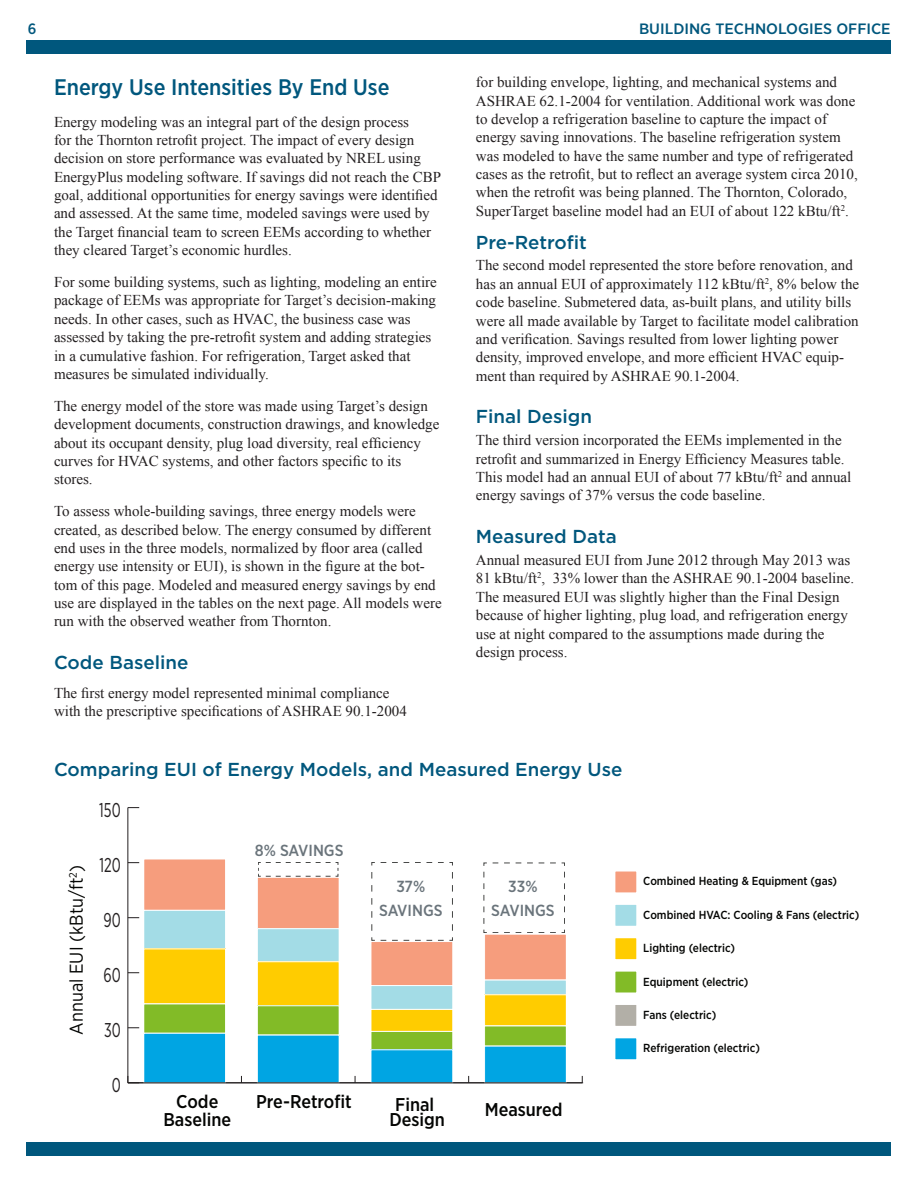
<style>
.page{position:relative;width:918px;height:1188px;background:#fff}
.page>*{position:absolute;margin:0;border:0;box-sizing:border-box;transform-origin:0 0}
.t1{font:500 22.5px "Gotham Narrow";letter-spacing:-.01em;color:#00577d}
.t2{font:19.95px "Gotham Narrow";color:#231f20;scale:.74 1}
.t3{font:500 18.75px "Gotham";color:#00577d}
.t4{font:500 18.45px/18.5px "Gotham Narrow";color:#040503;text-align:center}
.t5{font:18.45px "Gotham Narrow";color:#040503}
.t6{font:500 16.05px/24.3px "Gotham Narrow";color:#6a747b;text-align:center}
.t7{font:15px/18.3px "Times New Roman";color:#231f20}
.t8{font:500 15px "Gotham Narrow";color:#00577d;scale:1.1 1}
.t9{font:500 15px "Gotham Narrow";color:#00577d}
.t10{font:500 11.7px "Gotham Narrow";color:#040503}
</style>
<div class="page">
<div style="left:27px;top:40px;width:864px;height:13px;background:#00577d"></div>
<div style="left:27px;top:1142px;width:864px;height:14px;background:#00577d"></div>
<div style="left:615px;top:938px;width:22px;height:22px;background:#fc0"></div>
<div style="left:614px;top:937px;width:23px;height:23px;border:1px solid #fff"></div>
<div style="left:615px;top:971px;width:22px;height:22px;background:#82bb27"></div>
<div style="left:614px;top:971px;width:23px;height:22px;border:1px solid #fff"></div>
<div style="left:615px;top:1004px;width:22px;height:22px;background:#b2afa7"></div>
<div style="left:614px;top:1004px;width:23px;height:23px;border:1px solid #fff"></div>
<div style="left:615px;top:1038px;width:22px;height:22px;background:#00a5e3"></div>
<div style="left:614px;top:1037px;width:23px;height:23px;border:1px solid #fff"></div>
<hr style="left:128px;top:1083px;width:454px;height:1px;background:#231f20">
<hr style="left:128px;top:808px;width:1px;height:275px;background:#231f20">
<svg style="left:128px;top:1076px;width:11px;height:8px"></svg>
<div style="left:144px;top:859px;width:82px;height:51px;background:#f69d7d"></div>
<div style="left:143px;top:858px;width:83px;height:53px;border:1px solid #fff"></div>
<div style="left:257px;top:877px;width:82px;height:52px;background:#f69d7d"></div>
<div style="left:257px;top:877px;width:83px;height:52px;border:1px solid #fff"></div>
<div style="left:371px;top:942px;width:82px;height:44px;background:#f69d7d"></div>
<div style="left:370px;top:941px;width:83px;height:45px;border:1px solid #fff"></div>
<div style="left:485px;top:934px;width:81px;height:46px;background:#f69d7d"></div>
<div style="left:484px;top:934px;width:83px;height:47px;border:1px solid #fff"></div>
<div style="left:144px;top:910px;width:82px;height:39px;background:#a3dce6"></div>
<div style="left:143px;top:910px;width:83px;height:39px;border:1px solid #fff"></div>
<div style="left:257px;top:929px;width:82px;height:33px;background:#a3dce6"></div>
<div style="left:257px;top:928px;width:83px;height:34px;border:1px solid #fff"></div>
<div style="left:371px;top:986px;width:82px;height:23px;background:#a3dce6"></div>
<div style="left:370px;top:985px;width:83px;height:25px;border:1px solid #fff"></div>
<div style="left:485px;top:980px;width:81px;height:15px;background:#a3dce6"></div>
<div style="left:484px;top:980px;width:83px;height:15px;border:1px solid #fff"></div>
<div style="left:144px;top:949px;width:82px;height:55px;background:#fc0"></div>
<div style="left:257px;top:962px;width:82px;height:44px;background:#fc0"></div>
<div style="left:257px;top:961px;width:82px;height:45px;border:1px solid #fff"></div>
<div style="left:371px;top:1009px;width:82px;height:22px;background:#fc0"></div>
<div style="left:371px;top:1009px;width:82px;height:23px;border:1px solid #fff"></div>
<div style="left:485px;top:995px;width:81px;height:31px;background:#fc0"></div>
<div style="left:484px;top:995px;width:83px;height:31px;border:1px solid #fff"></div>
<div style="left:144px;top:1004px;width:82px;height:29px;background:#82bb27"></div>
<div style="left:143px;top:1003px;width:83px;height:31px;border:1px solid #fff"></div>
<div style="left:257px;top:1006px;width:82px;height:29px;background:#82bb27"></div>
<div style="left:257px;top:1005px;width:83px;height:31px;border:1px solid #fff"></div>
<div style="left:371px;top:1031px;width:82px;height:19px;background:#82bb27"></div>
<div style="left:370px;top:1031px;width:83px;height:19px;border:1px solid #fff"></div>
<div style="left:485px;top:1026px;width:81px;height:20px;background:#82bb27"></div>
<div style="left:484px;top:1025px;width:83px;height:22px;border:1px solid #fff"></div>
<div style="left:144px;top:1033px;width:82px;height:50px;background:#00a5e3"></div>
<div style="left:143px;top:1033px;width:83px;height:50px;border:1px solid #fff"></div>
<div style="left:257px;top:1035px;width:82px;height:48px;background:#00a5e3"></div>
<div style="left:257px;top:1035px;width:83px;height:48px;border:1px solid #fff"></div>
<div style="left:371px;top:1050px;width:82px;height:33px;background:#00a5e3"></div>
<div style="left:485px;top:1046px;width:81px;height:37px;background:#00a5e3"></div>
<div style="left:484px;top:1046px;width:83px;height:37px;border:1px solid #fff"></div>
<hr style="left:128px;top:1082px;width:455px;height:1px;background:#231f20">
<svg style="left:258px;top:862px;width:81px;height:15px"></svg>
<svg style="left:372px;top:862px;width:81px;height:79px"></svg>
<div style="left:615px;top:904px;width:22px;height:22px;background:#a3dce6"></div>
<div style="left:614px;top:904px;width:23px;height:23px;border:1px solid #fff"></div>
<div style="left:615px;top:871px;width:22px;height:22px;background:#f69d7d"></div>
<div style="left:614px;top:871px;width:23px;height:22px;border:1px solid #fff"></div>
<svg style="left:484px;top:863px;width:81px;height:70px"></svg>
<p class="t9" style="left:28px;top:19px;width:10px">6</p>
<p class="t8" style="left:639px;top:19px;width:215px">Building Technologies OFFICE</p>
<h1 class="t1" style="left:54px;top:73px;width:337px">Energy Use I ntensities By End Use</h1>
<p class="t7" style="left:54px;top:112px;width:389px">Energy modeling was an integral part of the design process<br>for the Thornton retrofit project. The impact of every design decision on store performance was evaluated by NREL using EnergyPlus modeling software. If savings did not reach the CBP goal, additional opportunities for energy savings were identified and assessed. At the same time, modeled savings were used by the Target financial team to screen EEMs according to whether they cleared Target’s economic hurdles.</p>
<p class="t7" style="left:54px;top:273px;width:384px">For some building systems, such as lighting, modeling an entire package of EEMs was appropriate for Target’s decision-making needs. In other cases, such as HVAC, the business case was assessed by taking the pre-retrofit system and adding strategies in a cumulative fashion. For refrigeration, Target asked that measures be simulated individually.</p>
<p class="t7" style="left:54px;top:396px;width:387px">The energy model of the store was made using Target’s design development documents, construction drawings, and knowledge about its occupant density, plug load diversity, real efficiency curves for HVAC systems, and other factors specific to its stores.</p>
<p class="t7" style="left:54px;top:502px;width:389px">To assess whole-building savings, three energy models were created, as described below. The energy consumed by different end uses in the three models, normalized by floor area (called energy use intensity or EUI), is shown in the figure at the bot&shy;tom of this page. Modeled and measured energy savings by end use are displayed in the tables on the next page. All models were run with the observed weather from Thornton.</p>
<p class="t3" style="left:54px;top:650px;width:136px">Code Baseline</p>
<p class="t7" style="left:54px;top:683px;width:354px">The first energy model represented minimal compliance with the prescriptive specifications of ASHRAE 90.1-2004</p>
<p class="t7" style="left:476px;top:73px;width:383px">for building envelope, lighting, and mechanical systems and ASHRAE 62.1-2004 for ventilation. Additional work was done to develop a refrigeration baseline to capture the impact of energy saving innovations. The baseline refrigeration system was modeled to have the same number and type of refrigerated cases as the retrofit, but to reflect an average system circa 2010, when the retrofit was being planned. The Thornton, Colorado, SuperTarget baseline model had an EUI of about 122 kBtu/ft<sup>2</sup>.</p>
<p class="t3" style="left:476px;top:230px;width:113px">Pre-Retrofit</p>
<p class="t7" style="left:476px;top:256px;width:385px">The second model represented the store before renovation, and has an annual EUI of approximately 112 kBtu/ft<sup>2</sup>, 8% below the code baseline. Submetered data, as-built plans, and utility bills were all made available by Target to facilitate model calibration and verification. Savings resulted from lower lighting power density, improved envelope, and more efficient HVAC equip&shy;ment than required by ASHRAE 90.1-2004.</p>
<p class="t3" style="left:476px;top:405px;width:118px">Final Design</p>
<p class="t7" style="left:476px;top:431px;width:377px">The third version incorporated the EEMs implemented in the retrofit and summarized in Energy Efficiency Measures table.<br>This model had an annual EUI of about 77 kBtu/ft<sup>2</sup> and annual energy savings of 37% versus the code baseline.</p>
<p class="t3" style="left:476px;top:524px;width:142px">Measured Data</p>
<p class="t7" style="left:476px;top:551px;width:380px">Annual measured EUI from June 2012 through May 2013 was 81 kBtu/ft<sup>2</sup>, 33% lower than the ASHRAE 90.1-2004 baseline.<br>The measured EUI was slightly higher than the Final Design because of higher lighting, plug load, and refrigeration energy use at night compared to the assumptions made during the design process.</p>
<p class="t3" style="left:54px;top:757px;width:570px">Comparing EUI of Energy Models, and Measured Energy Use</p>
<h2 class="t2" style="left:99px;top:798px;width:30px">150</h2>
<p class="t5" style="left:65px;top:1035px;width:171px;rotate:-90deg">Annual EUI (kBtu/ft<sup>2</sup>)</p>
<h2 class="t2" style="left:99px;top:853px;width:30px">120</h2>
<h2 class="t2" style="left:103px;top:908px;width:25px">90</h2>
<h2 class="t2" style="left:103px;top:963px;width:25px">60</h2>
<h2 class="t2" style="left:104px;top:1018px;width:24px">30</h2>
<h2 class="t2" style="left:112px;top:1073px;width:14px">0</h2>
<p class="t6" style="left:255px;top:838px;width:90px">8% SAVINGS</p>
<p class="t6" style="left:379px;top:874px;width:65px">37%<br>SAVINGS</p>
<p class="t6" style="left:491px;top:874px;width:65px">33%<br>SAVINGS</p>
<p class="t4" style="left:163px;top:1092px;width:69px">Code<br>Baseline</p>
<p class="t4" style="left:256px;top:1092px;width:97px">Pre-Retrofit</p>
<p class="t4" style="left:389px;top:1096px;width:57px;line-height:15.6px">Final<br>Design</p>
<p class="t4" style="left:485px;top:1100px;width:79px">Measured</p>
<p class="t10" style="left:643px;top:874px;width:195px">Combined Heating &amp; Equipment (gas)</p>
<p class="t10" style="left:643px;top:907px;width:217px">Combined HVAC: Cooling &amp; Fans (electric)</p>
<p class="t10" style="left:643px;top:941px;width:93px">Lighting (electric)</p>
<p class="t10" style="left:643px;top:974px;width:107px">Equipment (electric)</p>
<p class="t10" style="left:643px;top:1007px;width:75px">Fans (electric)</p>
<p class="t10" style="left:643px;top:1041px;width:118px">Refrigeration (electric)</p>
</div>
